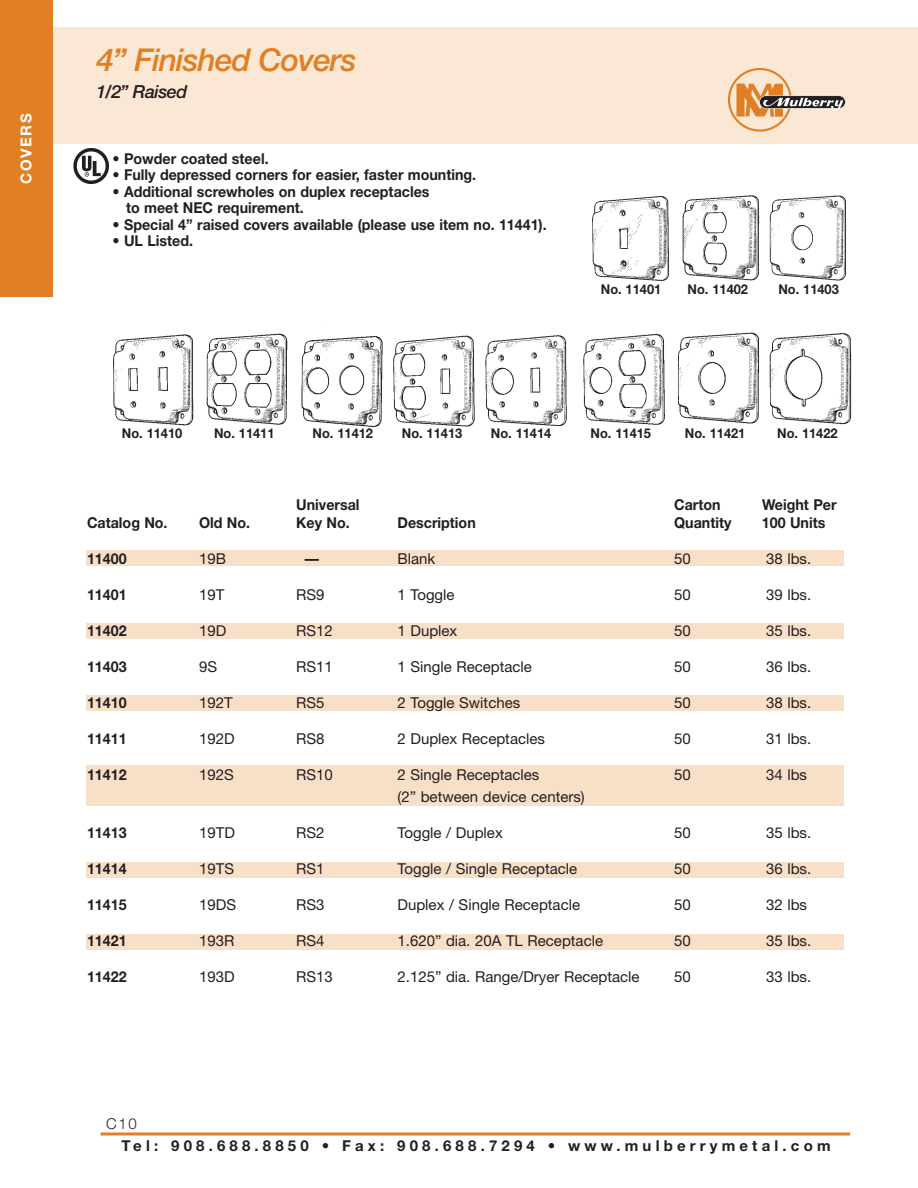
<style>
.page{position:relative;width:918px;height:1188px;background:#fff}
.page>*{position:absolute;margin:0;border:0;box-sizing:border-box;transform-origin:0 0}
.t1{font:italic 500 31.5px "Helvetica Neue";letter-spacing:-.03em;color:#e17f24}
.t2{font:italic 500 18px "Helvetica Neue";letter-spacing:-.03em;color:#231f20}
.t3{font:15px "Helvetica Neue";color:#231f20}
.t4{font:700 15px/16.5px "Helvetica Neue";color:#231f20;scale:.95 1}
.t5{font:700 15px "Helvetica Neue";letter-spacing:.28em;color:#231f20}
.t6{font:700 15px "Helvetica Neue";letter-spacing:.1em;color:#fff}
.t7{font:300 15px "Helvetica Neue";color:#231f20}
.t8{font:700 13.5px "Helvetica Neue";color:#231f20;scale:.95 1}
</style>
<div class="page">
<div style="left:86px;top:862px;width:758px;height:16px;background:#f7dfc8"></div>
<div style="left:86px;top:934px;width:758px;height:16px;background:#f7dfc8"></div>
<div style="left:86px;top:765px;width:758px;height:41px;background:#f7dfc8"></div>
<div style="left:86px;top:623px;width:758px;height:15px;background:#f7dfc8"></div>
<div style="left:86px;top:695px;width:758px;height:16px;background:#f7dfc8"></div>
<div style="left:86px;top:550px;width:758px;height:16px;background:#f7dfc8"></div>
<div style="left:0;top:27px;width:918px;height:116px;background:#fae7d4"></div>
<img style="left:729px;top:69px;width:82px;height:63px">
<div style="left:759px;top:96px;width:87px;height:13px;border:1px solid #fff;border-radius:7px"></div>
<img style="left:761px;top:96px;width:84px;height:17px">
<hr style="left:100px;top:1132px;width:750px;height:3px;background:#e17f24">
<img style="left:73px;top:149px;width:35px;height:34px">
<img style="left:592px;top:195px;width:254px;height:86px">
<img style="left:113px;top:324px;width:739px;height:103px">
<div style="left:0;top:0;width:53px;height:296px;background:#e17f24"></div>
<p class="t6" style="left:21px;top:184px;width:72px;rotate:-90deg">COVERS</p>
<h1 class="t1" style="left:96px;top:49px;width:262px">4” Finished Covers</h1>
<p class="t2" style="left:96px;top:86px;width:93px">1/2” Raised</p>
<p class="t4" style="left:113px;top:151px;width:166px">• Powder coated steel.</p>
<p class="t4" style="left:113px;top:168px;width:384px">• Fully depressed corners for easier, faster mounting.</p>
<p class="t4" style="left:126px;top:184px;width:321px;text-indent:-14px">• Additional screwholes on duplex receptacles to meet NEC requirement.</p>
<p class="t4" style="left:113px;top:217px;width:459px">• Special 4” raised covers available (please use item no. 11441).</p>
<p class="t4" style="left:113px;top:234px;width:86px">• UL Listed.</p>
<p class="t8" style="left:601px;top:284px;width:65px">No. 11401</p>
<p class="t8" style="left:688px;top:284px;width:65px">No. 11402</p>
<p class="t8" style="left:778px;top:284px;width:65px">No. 11403</p>
<p class="t8" style="left:122px;top:428px;width:65px">No. 11410</p>
<p class="t8" style="left:214px;top:428px;width:65px">No. 11411</p>
<p class="t8" style="left:313px;top:428px;width:65px">No. 11412</p>
<p class="t8" style="left:402px;top:428px;width:65px">No. 11413</p>
<p class="t8" style="left:491px;top:428px;width:65px">No. 11414</p>
<p class="t8" style="left:591px;top:428px;width:65px">No. 11415</p>
<p class="t8" style="left:685px;top:428px;width:65px">No. 11421</p>
<p class="t8" style="left:777px;top:428px;width:65px">No. 11422</p>
<p class="t4" style="left:296px;top:498px;width:68px">Universal</p>
<p class="t4" style="left:674px;top:498px;width:50px">Carton</p>
<p class="t4" style="left:762px;top:498px;width:80px">Weight Per</p>
<p class="t4" style="left:87px;top:516px;width:86px">Catalog No.</p>
<p class="t4" style="left:199px;top:516px;width:55px">Old No.</p>
<p class="t4" style="left:296px;top:516px;width:58px">Key No.</p>
<p class="t4" style="left:397px;top:516px;width:84px">Description</p>
<p class="t4" style="left:674px;top:516px;width:62px">Quantity</p>
<p class="t4" style="left:762px;top:516px;width:68px">100 Units</p>
<p class="t4" style="left:87px;top:552px;width:43px">11400</p>
<p class="t3" style="left:199px;top:553px;width:28px">19B</p>
<p class="t4" style="left:305px;top:552px;width:16px">—</p>
<p class="t3" style="left:398px;top:553px;width:39px">Blank</p>
<p class="t3" style="left:674px;top:553px;width:18px">50</p>
<p class="t3" style="left:766px;top:553px;width:47px">38 lbs.</p>
<p class="t4" style="left:87px;top:588px;width:43px">11401</p>
<p class="t3" style="left:199px;top:589px;width:27px">19T</p>
<p class="t3" style="left:296px;top:589px;width:30px">RS9</p>
<p class="t3" style="left:398px;top:589px;width:59px">1 Toggle</p>
<p class="t3" style="left:674px;top:589px;width:18px">50</p>
<p class="t3" style="left:766px;top:589px;width:47px">39 lbs.</p>
<p class="t4" style="left:87px;top:624px;width:43px">11402</p>
<p class="t3" style="left:199px;top:625px;width:29px">19D</p>
<p class="t3" style="left:296px;top:625px;width:38px">RS12</p>
<p class="t3" style="left:398px;top:625px;width:61px">1 Duplex</p>
<p class="t3" style="left:674px;top:625px;width:18px">50</p>
<p class="t3" style="left:766px;top:625px;width:47px">35 lbs.</p>
<p class="t4" style="left:87px;top:660px;width:43px">11403</p>
<p class="t3" style="left:199px;top:661px;width:20px">9S</p>
<p class="t3" style="left:296px;top:661px;width:38px">RS11</p>
<p class="t3" style="left:398px;top:661px;width:136px">1 Single Receptacle</p>
<p class="t3" style="left:674px;top:661px;width:18px">50</p>
<p class="t3" style="left:766px;top:661px;width:47px">36 lbs.</p>
<p class="t4" style="left:87px;top:696px;width:43px">11410</p>
<p class="t3" style="left:199px;top:697px;width:35px">192T</p>
<p class="t3" style="left:296px;top:697px;width:30px">RS5</p>
<p class="t3" style="left:398px;top:697px;width:124px">2 Toggle Switches</p>
<p class="t3" style="left:674px;top:697px;width:18px">50</p>
<p class="t3" style="left:766px;top:697px;width:47px">38 lbs.</p>
<p class="t4" style="left:87px;top:732px;width:43px">11411</p>
<p class="t3" style="left:199px;top:733px;width:37px">192D</p>
<p class="t3" style="left:296px;top:733px;width:30px">RS8</p>
<p class="t3" style="left:398px;top:733px;width:149px">2 Duplex Receptacles</p>
<p class="t3" style="left:674px;top:733px;width:18px">50</p>
<p class="t3" style="left:766px;top:733px;width:47px">31 lbs.</p>
<p class="t4" style="left:87px;top:768px;width:43px">11412</p>
<p class="t3" style="left:199px;top:769px;width:36px">192S</p>
<p class="t3" style="left:296px;top:769px;width:38px">RS10</p>
<p class="t3" style="left:398px;top:769px;width:143px">2 Single Receptacles</p>
<p class="t3" style="left:674px;top:769px;width:18px">50</p>
<p class="t3" style="left:766px;top:769px;width:42px">34 lbs</p>
<p class="t3" style="left:398px;top:792px;width:189px">(2” between device centers)</p>
<p class="t4" style="left:87px;top:826px;width:43px">11413</p>
<p class="t3" style="left:199px;top:828px;width:37px">19TD</p>
<p class="t3" style="left:296px;top:828px;width:30px">RS2</p>
<p class="t3" style="left:398px;top:828px;width:107px">Toggle / Duplex</p>
<p class="t3" style="left:674px;top:828px;width:18px">50</p>
<p class="t3" style="left:766px;top:828px;width:47px">35 lbs.</p>
<p class="t4" style="left:87px;top:862px;width:43px">11414</p>
<p class="t3" style="left:199px;top:864px;width:37px">19TS</p>
<p class="t3" style="left:296px;top:864px;width:30px">RS1</p>
<p class="t3" style="left:398px;top:864px;width:181px">Toggle / Single Receptacle</p>
<p class="t3" style="left:674px;top:864px;width:18px">50</p>
<p class="t3" style="left:766px;top:864px;width:47px">36 lbs.</p>
<p class="t4" style="left:87px;top:898px;width:43px">11415</p>
<p class="t3" style="left:199px;top:900px;width:38px">19DS</p>
<p class="t3" style="left:296px;top:900px;width:30px">RS3</p>
<p class="t3" style="left:398px;top:900px;width:184px">Duplex / Single Receptacle</p>
<p class="t3" style="left:674px;top:900px;width:18px">50</p>
<p class="t3" style="left:766px;top:900px;width:42px">32 lbs</p>
<p class="t4" style="left:87px;top:934px;width:43px">11421</p>
<p class="t3" style="left:199px;top:936px;width:37px">193R</p>
<p class="t3" style="left:296px;top:936px;width:30px">RS4</p>
<p class="t3" style="left:398px;top:936px;width:207px">1.620” dia. 20A TL Receptacle</p>
<p class="t3" style="left:674px;top:936px;width:18px">50</p>
<p class="t3" style="left:766px;top:936px;width:47px">35 lbs.</p>
<p class="t4" style="left:87px;top:970px;width:43px">11422</p>
<p class="t3" style="left:199px;top:972px;width:37px">193D</p>
<p class="t3" style="left:296px;top:972px;width:38px">RS13</p>
<p class="t3" style="left:398px;top:972px;width:244px">2.125” dia. Range/Dryer Receptacle</p>
<p class="t3" style="left:674px;top:972px;width:18px">50</p>
<p class="t3" style="left:766px;top:972px;width:47px">33 lbs.</p>
<p class="t7" style="left:106px;top:1119px;width:32px">C10</p>
<p class="t5" style="left:122px;top:1140px;width:710px">Tel: 908.688.8850 • Fax: 908.688.7294 • www.mulberrymetal.com</p>
</div>
